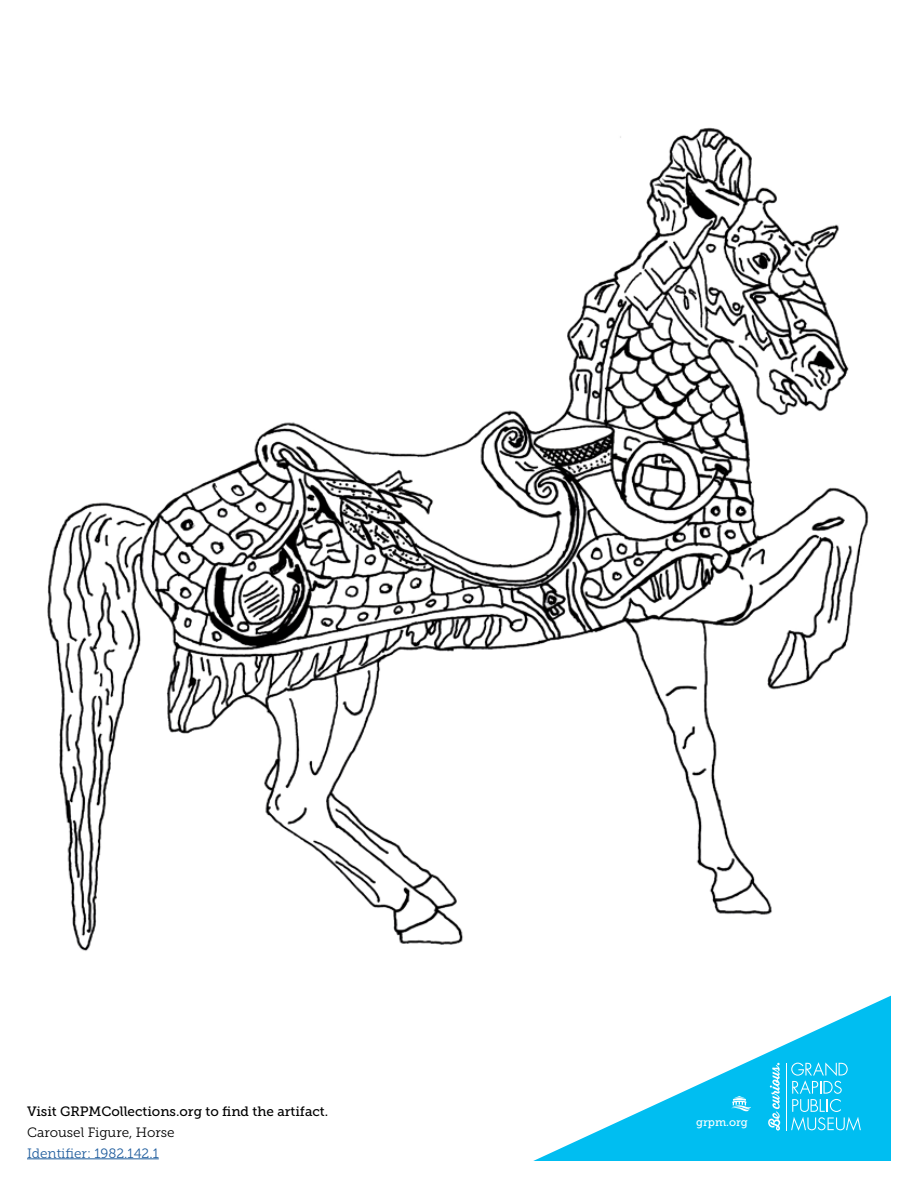
<style>
.page{position:relative;width:918px;height:1188px;background:#fff}
.page>*{position:absolute;margin:0;border:0;box-sizing:border-box;transform-origin:0 0}
.t1{font:13.5px "Museo Slab 500";color:#000}
.t2{font:13.5px "Museo Slab 300";color:#215e9e}
.t3{font:13.5px "Museo Slab 300";color:#000}
.t4{font:11.25px "Museo Slab 500";color:#fff}
</style>
<div class="page">
<hr style="left:27px;top:1159px;width:132px;height:1px;background:#215e9e">
<img style="left:47px;top:127px;width:822px;height:824px">
<svg style="left:533px;top:996px;width:358px;height:165px"></svg>
<svg style="left:731px;top:1096px;width:20px;height:18px"></svg>
<svg style="left:768px;top:1063px;width:12px;height:68px"></svg>
<hr style="left:786px;top:1063px;width:1px;height:68px;background:#fff">
<svg style="left:791px;top:1062px;width:70px;height:69px;background:#27c8f3"></svg>
<p class="t1" style="left:27px;top:1103px;width:303px">Visit GRPMCollections.org to find the artifact.</p>
<p class="t3" style="left:27px;top:1124px;width:149px">Carousel Figure, Horse</p>
<p class="t2" style="left:27px;top:1145px;width:133px">Identifier: 1982.142.1</p>
<p class="t4" style="left:696px;top:1116px;width:53px">grpm.org</p>
</div>
